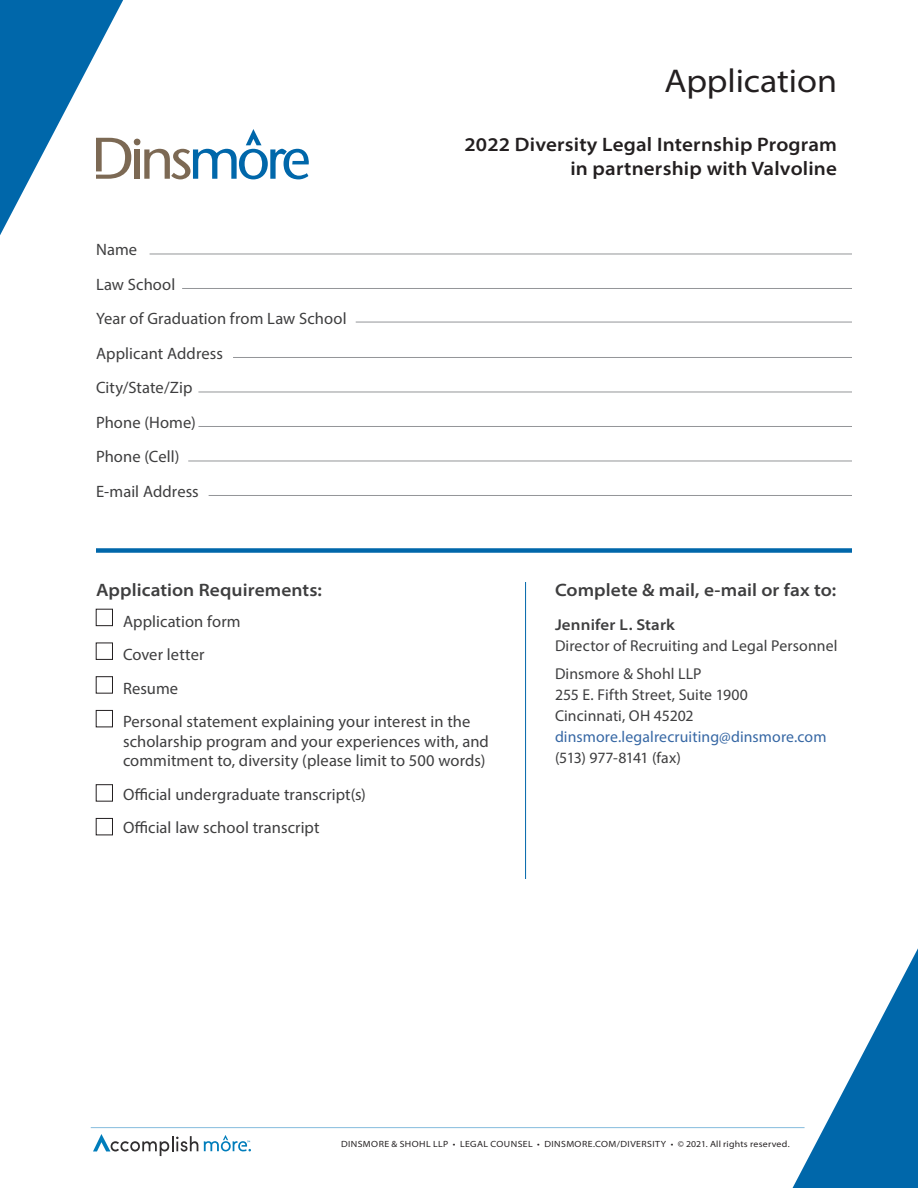
<style>
.page{position:relative;width:918px;height:1188px;background:#fff}
.page>*{position:absolute;margin:0;border:0;box-sizing:border-box;transform-origin:0 0}
.t1{font:semi-expanded 33px "Myriad Pro";color:#231f20}
.t2{font:600 semi-expanded 19.5px/24px "Myriad Pro";letter-spacing:.01em;color:#231f20;text-align:right}
.t3{font:600 semi-expanded 18px "Myriad Pro";letter-spacing:.005em;color:#3e3e3f}
.t4{font:16.5px/19.8px "Myriad Pro";letter-spacing:.005em;color:#3e3e3f}
.t5{font:15.75px/21px "Myriad Pro";letter-spacing:.005em;color:#3e3e3f}
.t6{font:15.75px "Myriad Pro";letter-spacing:.005em;color:#3667a4}
.t7{font:15.75px "Myriad Pro";letter-spacing:-.035em;color:#3e3e3f}
.t8{font:semi-expanded 9px "Myriad Pro";letter-spacing:.045em;color:#231f20}
.s1{font-weight:600;font-stretch:semi-expanded}
</style>
<div class="page">
<hr style="left:91px;top:1127px;width:714px;height:1px;background:#86bcdd">
<svg style="left:93px;top:1134px;width:105px;height:22px"></svg>
<svg style="left:204px;top:1135px;width:47px;height:16px"></svg>
<svg style="left:793px;top:948px;width:125px;height:240px"></svg>
<svg style="left:0;top:0;width:309px;height:235px"></svg>
<hr style="left:356px;top:322px;width:496px;height:1px;background:#939598">
<hr style="left:150px;top:254px;width:702px;height:1px;background:#939598">
<hr style="left:182px;top:288px;width:670px;height:1px;background:#939598">
<hr style="left:233px;top:357px;width:619px;height:1px;background:#939598">
<hr style="left:198px;top:392px;width:654px;height:1px;background:#939598">
<hr style="left:198px;top:426px;width:654px;height:1px;background:#939598">
<hr style="left:188px;top:461px;width:664px;height:1px;background:#939598">
<hr style="left:209px;top:495px;width:643px;height:1px;background:#939598">
<div style="left:96px;top:548px;width:756px;height:5px;background:#0067aa"></div>
<div style="left:96px;top:609px;width:17px;height:17px;border:1px solid #231f20"></div>
<div style="left:96px;top:643px;width:17px;height:17px;border:1px solid #231f20"></div>
<div style="left:96px;top:676px;width:17px;height:17px;border:1px solid #231f20"></div>
<div style="left:96px;top:710px;width:17px;height:17px;border:1px solid #231f20"></div>
<div style="left:96px;top:784px;width:17px;height:17px;border:1px solid #231f20"></div>
<div style="left:96px;top:818px;width:17px;height:17px;border:1px solid #231f20"></div>
<hr style="left:525px;top:582px;width:1px;height:297px;background:#0067aa">
<h1 class="t1" style="left:664px;top:61px;width:174px">Application</h1>
<p class="t4" style="left:96px;top:240px;width:43px">Name</p>
<p class="t4" style="left:96px;top:274px;width:81px">Law School</p>
<p class="t4" style="left:96px;top:309px;width:252px">Year of Graduation from Law School</p>
<p class="t4" style="left:96px;top:343px;width:128px">Applicant Address</p>
<p class="t4" style="left:96px;top:378px;width:98px">City/State/Zip</p>
<p class="t4" style="left:96px;top:412px;width:101px">Phone (Home)</p>
<p class="t4" style="left:96px;top:447px;width:85px">Phone (Cell)</p>
<p class="t4" style="left:96px;top:481px;width:104px">E-mail Address</p>
<p class="t2" style="left:464px;top:132px;width:374px">2022 Diversity Legal Internship Program in partnership with Valvoline</p>
<p class="t3" style="left:96px;top:578px;width:227px">Application Requirements:</p>
<p class="t4" style="left:123px;top:611px;width:119px">Application form</p>
<p class="t4" style="left:123px;top:645px;width:83px">Cover letter</p>
<p class="t4" style="left:123px;top:678px;width:57px">Resume</p>
<p class="t4" style="left:123px;top:711px;width:367px">Personal statement explaining your interest in the scholarship program and your experiences with, and commitment to, diversity (please limit to 500 words)</p>
<p class="t4" style="left:123px;top:784px;width:244px">Official undergraduate transcript(s)</p>
<p class="t4" style="left:123px;top:817px;width:198px">Official law school transcript</p>
<p class="t3" style="left:555px;top:578px;width:283px">Complete &amp; mail, e-mail or fax to:</p>
<p class="t5" style="left:555px;top:614px;width:284px"><span class="s1">Jennifer L. Stark<br></span>Director of Recruiting and Legal Personnel</p>
<p class="t5" style="left:555px;top:663px;width:194px">Dinsmore &amp; Shohl LLP<br>255 E. Fifth Street, Suite 1900<br>Cincinnati, OH 45202</p>
<p class="t6" style="left:555px;top:727px;width:273px">dinsmore.legalrecruiting@dinsmore.com</p>
<p class="t7" style="left:555px;top:748px;width:128px">(513) 977-8141 (fax)</p>
<p class="t8" style="left:341px;top:1139px;width:450px">DINSMORE &amp; SHOHL LLP • LEGAL COUNSEL • DINSMORE.COM/DIVERSITY • © 2021. All rights reserved.</p>
</div>
